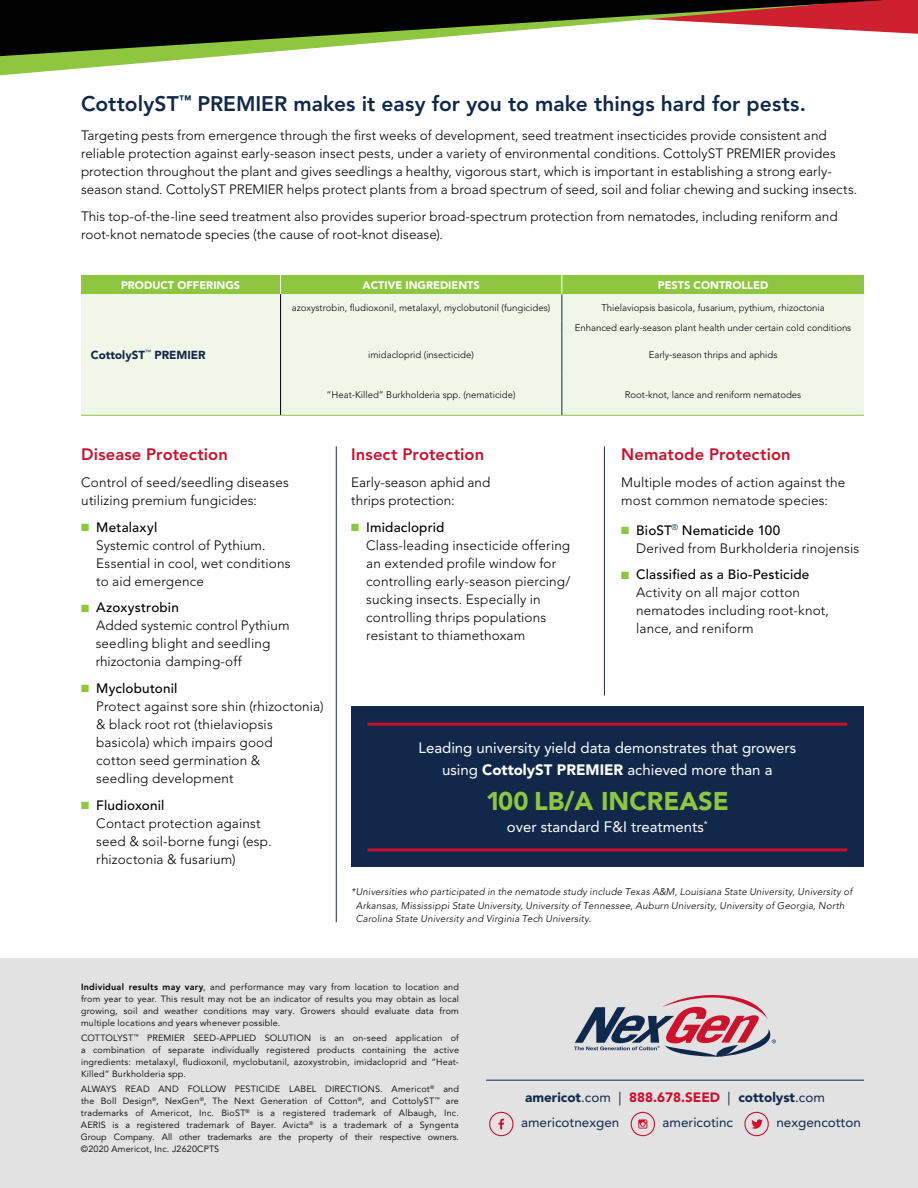
<style>
.page{position:relative;width:918px;height:1188px;background:#fff}
.page>*{position:absolute;margin:0;border:0;box-sizing:border-box;transform-origin:0 0}
.t1{font:900 25.5px "Avenir LT Std";color:#8ec640}
.t2{font:800 21px "Avenir LT Std";color:#11284a}
.t3{font:800 16.5px "Avenir LT Std";letter-spacing:.005em;color:#ce0e2d}
.t4{font:15px/22.5px "Avenir LT Std";color:#fff;text-align:center}
.t5{font:300 13.5px/18px "Avenir LT Std";letter-spacing:.005em;color:#000}
.t6{font:13.5px/25.2px "Avenir LT Std";color:#12284b}
.t7{font:900 11.55px "Avenir LT Std";color:#11284a}
.t8{font:900 10.95px "Avenir LT Std";color:#fff}
.t9{font:italic 300 9.75px/13.5px "Avenir LT Std";letter-spacing:.02em;color:#000}
.t10{font:300 9.6px/20.1px "Avenir LT Std";color:#000;text-align:center}
.t11{font:9px/12px "Avenir LT Std";letter-spacing:.02em;color:#000;text-align:justify}
.s1{color:#8ec640}
.s2{font-weight:500}
.s3{font-weight:900}
.s4{font-weight:800}
.s5{font-weight:900;color:#ce0e2d}
</style>
<div class="page">
<div style="left:0;top:958px;width:918px;height:230px;background:#e2e2e2"></div>
<svg style="left:0;top:57px;width:211px;height:19px"></svg>
<svg style="left:0;top:0;width:918px;height:57px"></svg>
<svg style="left:574px;top:995px;width:202px;height:62px"></svg>
<hr style="left:486px;top:1080px;width:378px;height:1px;background:#12284b">
<svg style="left:489px;top:1112px;width:25px;height:25px"></svg>
<svg style="left:630px;top:1112px;width:25px;height:25px"></svg>
<svg style="left:744px;top:1112px;width:25px;height:25px"></svg>
<hr style="left:336px;top:446px;width:1px;height:476px;background:#15284a">
<hr style="left:604px;top:446px;width:1px;height:250px;background:#15284a">
<div style="left:81px;top:334px;width:783px;height:81px;background:#f0f7e8"></div>
<hr style="left:81px;top:415px;width:200px;height:1px;background:#8ec640">
<hr style="left:281px;top:415px;width:281px;height:1px;background:#8ec640">
<hr style="left:562px;top:415px;width:302px;height:1px;background:#8ec640">
<svg style="left:81px;top:275px;width:783px;height:59px;background:#d0e7b1"></svg>
<hr style="left:562px;top:334px;width:1px;height:41px;background:#12284b">
<hr style="left:562px;top:375px;width:1px;height:40px;background:#12284b">
<hr style="left:280px;top:294px;width:1px;height:121px;background:#000">
<div style="left:351px;top:706px;width:513px;height:161px;background:#12284b"></div>
<hr style="left:367px;top:723px;width:480px;height:3px;background:#ce0e2d">
<hr style="left:367px;top:848px;width:480px;height:3px;background:#ce0e2d">
<h2 class="t2" style="left:81px;top:91px;width:726px">CottolyST<sup>™</sup> PREMIER makes it easy for you to make things hard for pests.</h2>
<p class="t5" style="left:81px;top:127px;width:778px">Targeting pests from emergence through the first weeks of development, seed treatment insecticides provide consistent and reliable protection against early-season insect pests, under a variety of environmental conditions. CottolyST PREMIER provides protection throughout the plant and gives seedlings a healthy, vigorous start, which is important in establishing a strong early&shy;season stand. CottolyST PREMIER helps protect plants from a broad spectrum of seed, soil and foliar chewing and sucking insects.</p>
<p class="t5" style="left:81px;top:207px;width:758px">This top-of-the-line seed treatment also provides superior broad-spectrum protection from nematodes, including reniform and root-knot nematode species (the cause of root-knot disease).</p>
<p class="t8" style="left:121px;top:278px;width:121px">PRODUCT OFFERINGS</p>
<p class="t8" style="left:363px;top:278px;width:119px">ACTIVE INGREDIENTS</p>
<p class="t8" style="left:658px;top:278px;width:112px">PESTS CONTROLLED</p>
<p class="t7" style="left:91px;top:348px;width:116px">CottolyST<sup>™</sup> PREMIER</p>
<p class="t10" style="left:292px;top:298px;width:260px">azoxystrobin, fludioxonil, metalaxyl, myclobutonil (fungicides)</p>
<p class="t10" style="left:575px;top:298px;width:278px">Thielaviopsis basicola, fusarium, pythium, rhizoctonia<br>Enhanced early-season plant health under certain cold conditions</p>
<p class="t10" style="left:368px;top:345px;width:107px">imidacloprid (insecticide)</p>
<p class="t10" style="left:649px;top:345px;width:130px">Early-season thrips and aphids</p>
<p class="t10" style="left:327px;top:385px;width:191px">“Heat-Killed” Burkholderia spp. (nematicide)</p>
<p class="t10" style="left:625px;top:385px;width:178px">Root-knot, lance and reniform nematodes</p>
<p class="t3" style="left:81px;top:445px;width:148px">Disease Protection</p>
<p class="t5" style="left:81px;top:473px;width:209px">Control of seed/seedling diseases utilizing premium fungicides:</p>
<p class="t5" style="left:96px;top:518px;width:196px;text-indent:-15px"><span class="s1">■</span> <span class="s2">Metalaxyl<br></span>Systemic control of Pythium.<br>Essential in cool, wet conditions to aid emergence</p>
<p class="t5" style="left:96px;top:599px;width:195px;text-indent:-14px"><span class="s1">■</span> <span class="s2">Azoxystrobin<br></span>Added systemic control Pythium seedling blight and seedling rhizoctonia damping-off</p>
<p class="t5" style="left:96px;top:679px;width:229px;text-indent:-15px"><span class="s1">■</span> <span class="s2">Myclobutonil<br></span>Protect against sore shin (rhizoctonia) &amp; black root rot (thielaviopsis basicola) which impairs good<br>cotton seed germination &amp;<br>seedling development</p>
<p class="t5" style="left:96px;top:796px;width:177px;text-indent:-15px"><span class="s1">■</span> <span class="s2">Fludioxonil<br></span>Contact protection against seed &amp; soil-borne fungi (esp. rhizoctonia &amp; fusarium)</p>
<p class="t3" style="left:351px;top:445px;width:134px">Insect Protection</p>
<p class="t5" style="left:351px;top:473px;width:141px">Early-season aphid and thrips protection:</p>
<p class="t5" style="left:366px;top:518px;width:206px;text-indent:-15px"><span class="s1">■</span> <span class="s2">Imidacloprid<br></span>Class-leading insecticide offering an extended profile window for controlling early-season piercing/ sucking insects. Especially in controlling thrips populations resistant to thiamethoxam</p>
<p class="t3" style="left:621px;top:445px;width:171px">Nematode Protection</p>
<p class="t5" style="left:621px;top:473px;width:226px">Multiple modes of action against the most common nematode species:</p>
<p class="t5" style="left:636px;top:521px;width:224px;text-indent:-15px"><span class="s1">■</span> <span class="s2">BioST</span><sup>®</sup> <span class="s2">Nematicide 100<br></span>Derived from Burkholderia rinojensis</p>
<p class="t5" style="left:636px;top:566px;width:194px;text-indent:-15px"><span class="s1">■</span> <span class="s2">Classified as a Bio-Pesticide<br></span>Activity on all major cotton nematodes including root-knot, lance, and reniform</p>
<p class="t4" style="left:419px;top:736px;width:379px">Leading university yield data demonstrates that growers using <span class="s3">CottolyST PREMIER</span> achieved more than a</p>
<h1 class="t1" style="left:486px;top:785px;width:245px">100 LB/A INCREASE</h1>
<p class="t4" style="left:507px;top:816px;width:202px">over standard F&amp;I treatments<sup>*</sup></p>
<p class="t9" style="left:356px;top:885px;width:498px;text-indent:-5px">*Universities who participated in the nematode study include Texas A&amp;M, Louisiana State University, University of<br>Arkansas, Mississippi State University, University of Tennessee, Auburn University, University of Georgia, North<br>Carolina State University and Virginia Tech University.</p>
<p class="t11" style="left:81px;top:981px;width:380px"><span class="s4">Individual results may vary</span>, and performance may vary from location to location and from year to year. This result may not be an indicator of results you may obtain as local growing, soil and weather conditions may vary. Growers should evaluate data from multiple locations and years whenever possible.</p>
<p class="t11" style="left:81px;top:1032px;width:380px">COTTOLYST<sup>™</sup> PREMIER SEED-APPLIED SOLUTION is an on-seed application of a combination of separate individually registered products containing the active ingredients: metalaxyl, fludioxonil, myclobutanil, azoxystrobin, imidacloprid and “Heat-Killed” Burkholderia spp.</p>
<p class="t11" style="left:81px;top:1083px;width:380px">ALWAYS READ AND FOLLOW PESTICIDE LABEL DIRECTIONS. Americot<sup>®</sup> and the Boll Design<sup>®</sup>, NexGen<sup>®</sup>, The Next Generation of Cotton<sup>®</sup>, and CottolyST<sup>™</sup> are trademarks of Americot, Inc. BioST<sup>®</sup> is a registered trademark of Albaugh, Inc.<br>AERIS is a registered trademark of Bayer. Avicta<sup>®</sup> is a trademark of a Syngenta Group Company. All other trademarks are the property of their respective owners. ©2020 Americot, Inc. J2620CPTS</p>
<p class="t6" style="left:521px;top:1085px;width:305px;text-indent:4px"><span class="s3">americot</span>.com | <span class="s5">888.678.SEED</span> | <span class="s3">cottolyst</span>.com americotnexgen</p>
<p class="t6" style="left:663px;top:1110px;width:72px">americotinc</p>
<p class="t6" style="left:776px;top:1110px;width:86px">nexgencotton</p>
</div>
